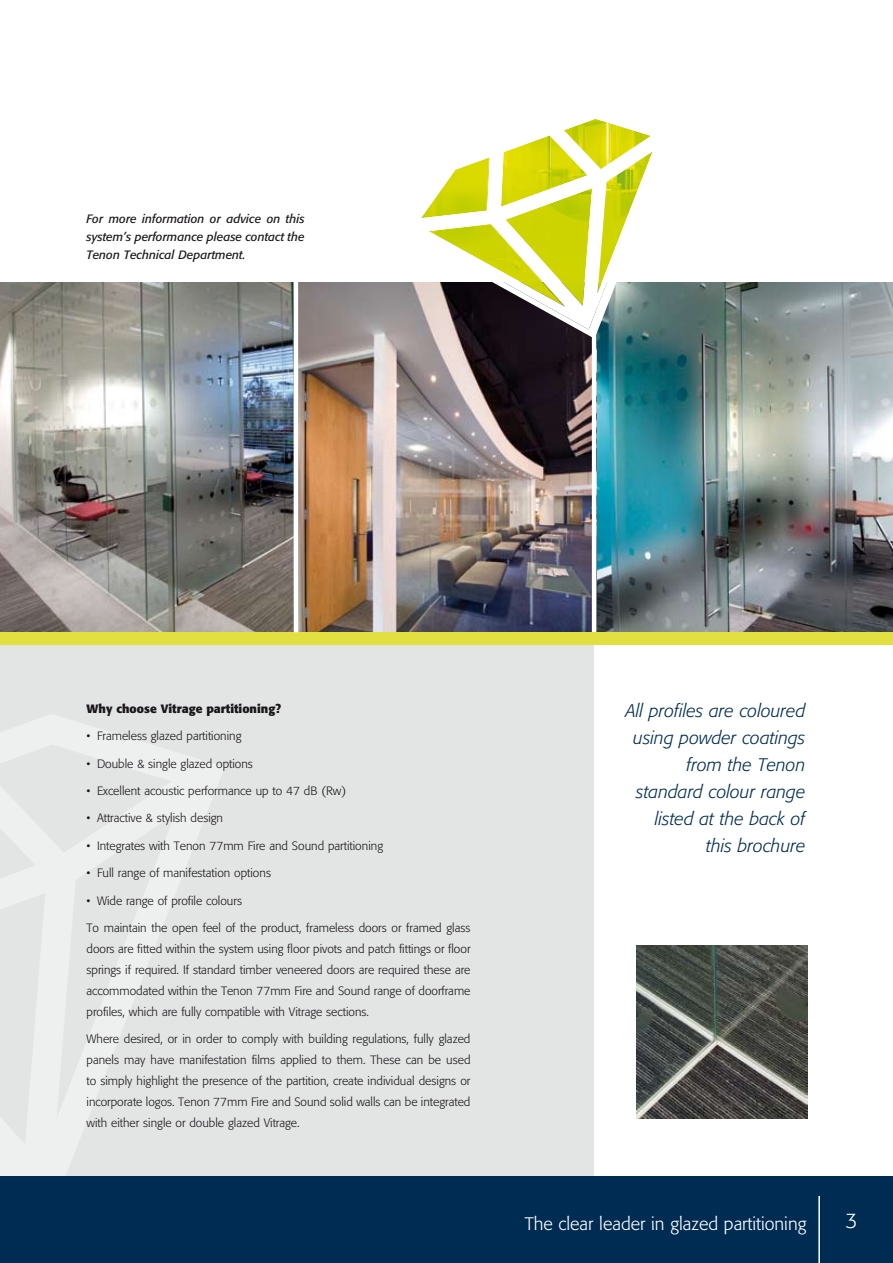
<style>
.page{position:relative;width:893px;height:1263px;background:#fff}
.page>*{position:absolute;margin:0;border:0;box-sizing:border-box;transform-origin:0 0}
.t1{font:300 21px "Formata";color:#fff}
.t2{font:italic 300 18px/27px "Formata";color:#002c53;text-align:right}
.t3{font:300 18px "Formata";color:#fff}
.t4{font:300 12px/21px "Formata";color:#1a171b;text-align:justify}
.t5{font:italic 12px/18px "Formata";color:#1a171b;text-align:justify}
.t6{font:700 12px "Formata";color:#1a171b}
</style>
<div class="page">
<div style="left:0;top:641px;width:887px;height:617px;background:#e3e4e4"></div>
<svg style="left:0;top:714px;width:224px;height:462px"></svg>
<div style="left:594px;top:0;width:299px;height:1263px;background:#fff"></div>
<img style="left:596px;top:282px;width:297px;height:350px">
<img style="left:0;top:282px;width:294px;height:350px">
<img style="left:637px;top:946px;width:171px;height:172px">
<img style="left:298px;top:282px;width:294px;height:350px">
<div style="left:0;top:1176px;width:893px;height:87px;background:#002c53"></div>
<div style="left:0;top:632px;width:893px;height:13px;background:#e2df40"></div>
<hr style="left:818px;top:1196px;width:2px;height:67px;background:#fff">
<svg style="left:412px;top:282px;width:264px;height:57px;background:#4d595c"></svg>
<svg style="left:413px;top:119px;width:246px;height:211px"></svg>
<hr style="left:592px;top:324px;width:4px;height:308px;background:#fff">
<p class="t5" style="left:87px;top:210px;width:220px">For more information or advice on this system’s performance please contact the Tenon Technical Department.</p>
<p class="t6" style="left:87px;top:701px;width:196px">Why choose Vitrage partitioning?</p>
<p class="t4" style="left:87px;top:726px;width:156px">• Frameless glazed partitioning</p>
<p class="t4" style="left:87px;top:753px;width:168px">• Double &amp; single glazed options</p>
<p class="t4" style="left:87px;top:780px;width:261px">• Excellent acoustic performance up to 47 dB (Rw)</p>
<p class="t4" style="left:87px;top:808px;width:138px">• Attractive &amp; stylish design</p>
<p class="t4" style="left:87px;top:835px;width:298px">• Integrates with Tenon 77mm Fire and Sound partitioning</p>
<p class="t4" style="left:87px;top:862px;width:186px">• Full range of manifestation options</p>
<p class="t4" style="left:87px;top:890px;width:157px">• Wide range of profile colours</p>
<p class="t4" style="left:87px;top:917px;width:385px">To maintain the open feel of the product, frameless doors or framed glass doors are fitted within the system using floor pivots and patch fittings or floor springs if required. If standard timber veneered doors are required these are accommodated within the Tenon 77mm Fire and Sound range of doorframe profiles, which are fully compatible with Vitrage sections.</p>
<p class="t4" style="left:87px;top:1029px;width:385px">Where desired, or in order to comply with building regulations, fully glazed panels may have manifestation films applied to them. These can be used to simply highlight the presence of the partition, create individual designs or incorporate logos. Tenon 77mm Fire and Sound solid walls can be integrated with either single or double glazed Vitrage.</p>
<h2 class="t2" style="left:626px;top:697px;width:181px">All profiles are coloured using powder coatings from the Tenon standard colour range listed at the back of this brochure</h2>
<h2 class="t3" style="left:525px;top:1213px;width:283px">The clear leader in glazed partitioning</h2>
<h1 class="t1" style="left:846px;top:1208px;width:14px">3</h1>
</div>
